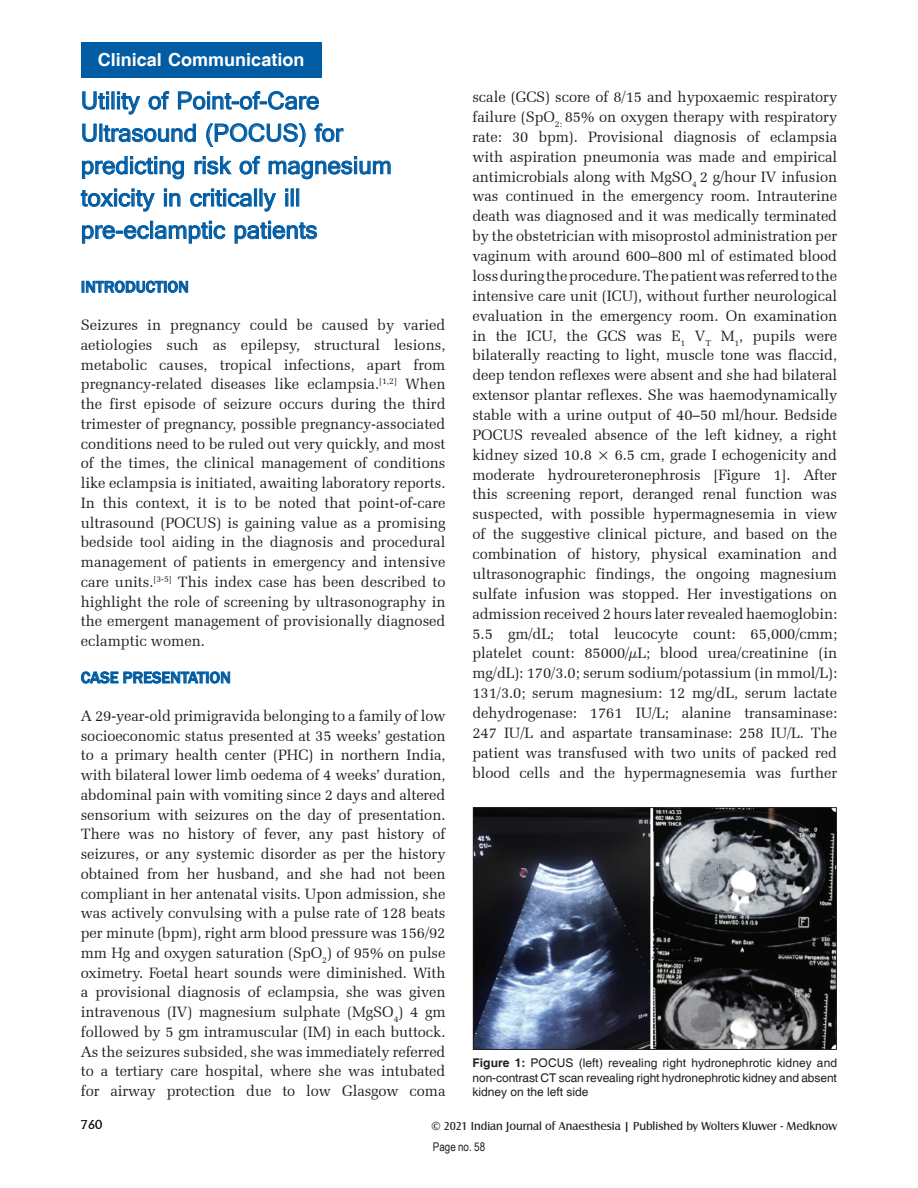
<style>
.page{position:relative;width:918px;height:1188px;background:#fff}
.page>*{position:absolute;margin:0;border:0;box-sizing:border-box;transform-origin:0 0}
.AT{font:24px/32.4px "Microsoft Sans Serif";color:#015ca3}
.AH{font:700 18px "Helvetica";color:#fff}
.t1{font:500 16.5px "Franklin Gothic";color:#015ca3}
.TX{font:15px/19.8px "Zapf Elliptical 711 BT";letter-spacing:-.005em;color:#231f20;text-align:justify}
.FGC{font:12px/14.4px "Helvetica";letter-spacing:-.005em;color:#231f20;text-align:justify}
.t2{font:12px "Castle T";color:#231f20}
.TX-2{font:12px "Arial Narrow";color:#231f20}
.FOLIO_V{font:300 12px "Flareserif 821 BT";color:#231f20}
.s1{font-weight:700}
</style>
<div class="page">
<svg style="left:82px;top:91px;width:27px;height:19px"></svg>
<svg style="left:117px;top:91px;width:24px;height:24px"></svg>
<svg style="left:148px;top:91px;width:21px;height:19px"></svg>
<svg style="left:178px;top:91px;width:141px;height:19px"></svg>
<svg style="left:82px;top:123px;width:15px;height:19px"></svg>
<svg style="left:103px;top:123px;width:93px;height:19px"></svg>
<svg style="left:206px;top:123px;width:100px;height:24px"></svg>
<svg style="left:314px;top:123px;width:30px;height:19px"></svg>
<svg style="left:82px;top:156px;width:102px;height:24px"></svg>
<svg style="left:194px;top:156px;width:38px;height:19px"></svg>
<svg style="left:239px;top:156px;width:21px;height:19px"></svg>
<svg style="left:268px;top:156px;width:123px;height:24px"></svg>
<svg style="left:80px;top:189px;width:75px;height:23px"></svg>
<svg style="left:164px;top:189px;width:17px;height:18px"></svg>
<svg style="left:190px;top:189px;width:62px;height:18px"></svg>
<div style="left:254px;top:189px;width:3px;height:17px;border:1px solid #015ca3"></div>
<svg style="left:263px;top:193px;width:13px;height:19px"></svg>
<svg style="left:285px;top:189px;width:3px;height:17px"></svg>
<div style="left:291px;top:189px;width:3px;height:17px;border:1px solid #015ca3"></div>
<div style="left:296px;top:189px;width:3px;height:17px;border:1px solid #015ca3"></div>
<svg style="left:82px;top:221px;width:144px;height:23px"></svg>
<svg style="left:234px;top:221px;width:83px;height:23px"></svg>
<svg style="left:82px;top:280px;width:106px;height:13px"></svg>
<svg style="left:81px;top:671px;width:149px;height:13px"></svg>
<div style="left:81px;top:42px;width:240px;height:36px;background:#015ca3"></div>
<img style="left:475px;top:809px;width:360px;height:239px">
<div style="left:473px;top:807px;width:364px;height:243px;border:1px solid #231f20"></div>
<p class="AH" style="left:98px;top:49px;width:208px">Clinical Communication</p>
<p class="AT" style="left:81px;top:84px;width:312px">Utility of Point-of-Care<br>Ultrasound (POCUS) for predicting risk of magnesium toxicity in critically ill pre‑eclamptic patients</p>
<h1 class="t1" style="left:81px;top:277px;width:110px">INTRODUCTION</h1>
<p class="TX" style="left:81px;top:315px;width:366px">Seizures in pregnancy could be caused by varied aetiologies such as epilepsy, structural lesions, metabolic causes, tropical infections, apart from pregnancy‑related diseases like eclampsia.<sup>[1,2]</sup> When the first episode of seizure occurs during the third trimester of pregnancy, possible pregnancy‑associated conditions need to be ruled out very quickly, and most of the times, the clinical management of conditions like eclampsia is initiated, awaiting laboratory reports.<br>In this context, it is to be noted that point‑of‑care ultrasound (POCUS) is gaining value as a promising bedside tool aiding in the diagnosis and procedural management of patients in emergency and intensive care units.<sup>[3‑5]</sup> This index case has been described to highlight the role of screening by ultrasonography in the emergent management of provisionally diagnosed eclamptic women.</p>
<h1 class="t1" style="left:81px;top:667px;width:152px">CASE PRESENTATION</h1>
<p class="TX" style="left:81px;top:706px;width:366px">A 29‑year‑old primigravida belonging to a family of low socioeconomic status presented at 35 weeks’ gestation to a primary health center (PHC) in northern India, with bilateral lower limb oedema of 4 weeks’ duration, abdominal pain with vomiting since 2 days and altered sensorium with seizures on the day of presentation.<br>There was no history of fever, any past history of seizures, or any systemic disorder as per the history obtained from her husband, and she had not been compliant in her antenatal visits. Upon admission, she was actively convulsing with a pulse rate of 128 beats per minute (bpm), right arm blood pressure was 156/92 mm Hg and oxygen saturation (SpO<sub>2</sub>) of 95% on pulse oximetry. Foetal heart sounds were diminished. With a provisional diagnosis of eclampsia, she was given intravenous (IV) magnesium sulphate (MgSO<sub>4</sub>) 4 gm followed by 5 gm intramuscular (IM) in each buttock.<br>As the seizures subsided, she was immediately referred to a tertiary care hospital, where she was intubated for airway protection due to low Glasgow coma</p>
<p class="TX" style="left:472px;top:87px;width:366px">scale (GCS) score of 8/15 and hypoxaemic respiratory failure (SpO<sub>2:</sub> 85% on oxygen therapy with respiratory rate: 30 bpm). Provisional diagnosis of eclampsia with aspiration pneumonia was made and empirical antimicrobials along with MgSO<sub>4</sub> 2 g/hour IV infusion was continued in the emergency room. Intrauterine death was diagnosed and it was medically terminated by the obstetrician with misoprostol administration per vaginum with around 600–800 ml of estimated blood loss during the procedure. The patient was referred to the intensive care unit (ICU), without further neurological evaluation in the emergency room. On examination in the ICU, the GCS was E<sub>1</sub> V<sub>T</sub> M<sub>1</sub>, pupils were bilaterally reacting to light, muscle tone was flaccid, deep tendon reflexes were absent and she had bilateral extensor plantar reflexes. She was haemodynamically stable with a urine output of 40–50 ml/hour. Bedside POCUS revealed absence of the left kidney, a right kidney sized 10.8 × 6.5 cm, grade I echogenicity and moderate hydroureteronephrosis [Figure 1]. After this screening report, deranged renal function was suspected, with possible hypermagnesemia in view of the suggestive clinical picture, and based on the combination of history, physical examination and ultrasonographic findings, the ongoing magnesium sulfate infusion was stopped. Her investigations on admission received 2 hours later revealed haemoglobin:<br>5.5 gm/dL; total leucocyte count: 65,000/cmm; platelet count: 85000/µL; blood urea/creatinine (in mg/dL): 170/3.0; serum sodium/potassium (in mmol/L):<br>131/3.0; serum magnesium: 12 mg/dL, serum lactate dehydrogenase: 1761 IU/L; alanine transaminase:<br>247 IU/L and aspartate transaminase: 258 IU/L. The patient was transfused with two units of packed red blood cells and the hypermagnesemia was further</p>
<p class="FGC" style="left:472px;top:1056px;width:366px"><span class="s1">Figure 1:</span> POCUS (left) revealing right hydronephrotic kidney and non‑contrast CT scan revealing right hydronephrotic kidney and absent kidney on the left side</p>
<p class="FOLIO_V" style="left:81px;top:1117px;width:23px">760</p>
<p class="t2" style="left:431px;top:1119px;width:407px">© 2021 Indian Journal of Anaesthesia | Published by Wolters Kluwer - Medknow</p>
<p class="TX-2" style="left:433px;top:1138px;width:54px">Page no. 58</p>
</div>
